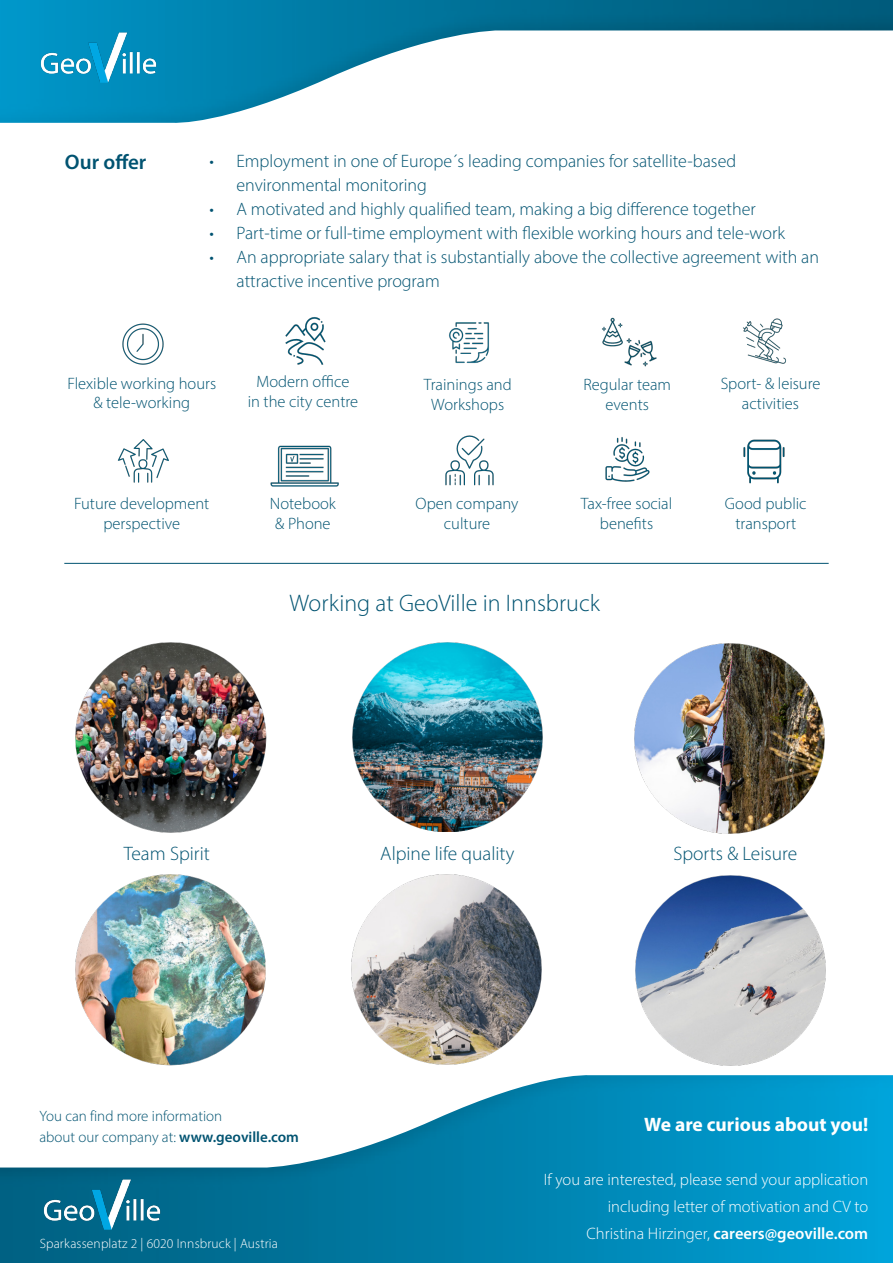
<style>
.page{position:relative;width:893px;height:1263px;background:#fff}
.page>*{position:absolute;margin:0;border:0;box-sizing:border-box;transform-origin:0 0}
.t1{font:300 24px "Myriad Pro";color:#005371}
.t2{font:600 21px "Myriad Pro";color:#005371}
.t3{font:300 19.5px "Myriad Pro";color:#005371}
.t4{font:700 19.5px "Myriad Pro";color:#fff}
.t5{font:300 18px/24px "Myriad Pro";color:#005371}
.t6{font:300 16.5px/19.8px "Myriad Pro";color:#005371;text-align:center}
.t7{font:300 16.5px "Myriad Pro";color:#fff}
.t8{font:600 16.5px "Myriad Pro";color:#fff}
.t9{font:300 15px "Myriad Pro";color:#005371}
.t10{font:300 13.5px "Myriad Pro";letter-spacing:.01em;color:#fff}
.s1{font-weight:600}
.s2{font-weight:300}
</style>
<div class="page">
<img style="left:0;top:1075px;width:893px;height:188px">
<img style="left:42px;top:1177px;width:120px;height:57px">
<img style="left:445px;top:435px;width:49px;height:51px">
<img style="left:743px;top:439px;width:42px;height:45px">
<img style="left:270px;top:445px;width:69px;height:42px">
<img style="left:117px;top:439px;width:51px;height:44px">
<img style="left:0;top:0;width:893px;height:123px">
<img style="left:38px;top:30px;width:120px;height:57px">
<img style="left:449px;top:322px;width:40px;height:41px">
<img style="left:602px;top:317px;width:21px;height:30px">
<img style="left:743px;top:318px;width:43px;height:46px">
<img style="left:620px;top:332px;width:37px;height:35px">
<img style="left:285px;top:317px;width:41px;height:48px">
<img style="left:122px;top:323px;width:42px;height:42px">
<img style="left:605px;top:437px;width:45px;height:45px">
<img style="left:75px;top:642px;width:192px;height:191px">
<img style="left:352px;top:642px;width:191px;height:189px">
<img style="left:75px;top:874px;width:191px;height:192px">
<img style="left:635px;top:875px;width:191px;height:191px">
<img style="left:351px;top:874px;width:191px;height:191px">
<img style="left:634px;top:643px;width:191px;height:191px">
<hr style="left:64px;top:563px;width:765px;height:1px;background:#005371">
<p class="t2" style="left:65px;top:149px;width:83px">Our offer</p>
<p class="t5" style="left:236px;top:149px;width:501px;text-indent:-27px">• Employment in one of Europe´s leading companies for satellite-based environmental monitoring</p>
<p class="t5" style="left:209px;top:197px;width:548px">• A motivated and highly qualified team, making a big difference together</p>
<p class="t5" style="left:209px;top:221px;width:577px">• Part-time or full-time employment with flexible working hours and tele-work</p>
<p class="t5" style="left:236px;top:245px;width:584px;text-indent:-27px">• An appropriate salary that is substantially above the collective agreement with an attractive incentive program</p>
<p class="t6" style="left:67px;top:373px;width:150px">Flexible working hours</p>
<p class="t6" style="left:93px;top:393px;width:98px">&amp; tele-working</p>
<p class="t6" style="left:256px;top:372px;width:94px">Modern office</p>
<p class="t6" style="left:248px;top:392px;width:112px">in the city centre</p>
<p class="t6" style="left:424px;top:374px;width:90px">Trainings and</p>
<p class="t6" style="left:431px;top:394px;width:74px">Workshops</p>
<p class="t6" style="left:583px;top:375px;width:89px">Regular team events</p>
<p class="t6" style="left:721px;top:374px;width:101px">Sport- &amp; leisure</p>
<p class="t6" style="left:742px;top:394px;width:59px">activities</p>
<p class="t6" style="left:74px;top:493px;width:137px">Future development</p>
<p class="t6" style="left:103px;top:513px;width:78px">perspective</p>
<p class="t6" style="left:270px;top:493px;width:67px">Notebook</p>
<p class="t6" style="left:275px;top:513px;width:57px">&amp; Phone</p>
<p class="t6" style="left:416px;top:493px;width:104px">Open company</p>
<p class="t6" style="left:444px;top:513px;width:48px">culture</p>
<p class="t6" style="left:581px;top:494px;width:93px">Tax-free social</p>
<p class="t6" style="left:600px;top:514px;width:55px">benefits</p>
<p class="t6" style="left:725px;top:494px;width:83px">Good public</p>
<p class="t6" style="left:735px;top:514px;width:62px">transport</p>
<p class="t1" style="left:290px;top:588px;width:312px">Working at GeoVille in Innsbruck</p>
<p class="t3" style="left:124px;top:841px;width:88px">Team Spirit</p>
<p class="t3" style="left:380px;top:842px;width:136px">Alpine life quality</p>
<p class="t3" style="left:673px;top:842px;width:125px">Sports &amp; Leisure</p>
<p class="t9" style="left:39px;top:1106px;width:184px">You can find more information</p>
<p class="t9" style="left:39px;top:1127px;width:261px">about our company at: <span class="s1">www.geoville.com</span></p>
<p class="t10" style="left:40px;top:1235px;width:240px">Sparkassenplatz 2 | 6020 Innsbruck | Austria</p>
<p class="t4" style="left:644px;top:1112px;width:225px">We are curious about you!</p>
<p class="t7" style="left:544px;top:1170px;width:326px">If you are interested, please send your application</p>
<p class="t7" style="left:608px;top:1197px;width:262px">including letter of motivation and CV to</p>
<p class="t8" style="left:586px;top:1223px;width:283px"><span class="s2">Christina Hirzinger,</span> careers@geoville.com</p>
</div>
